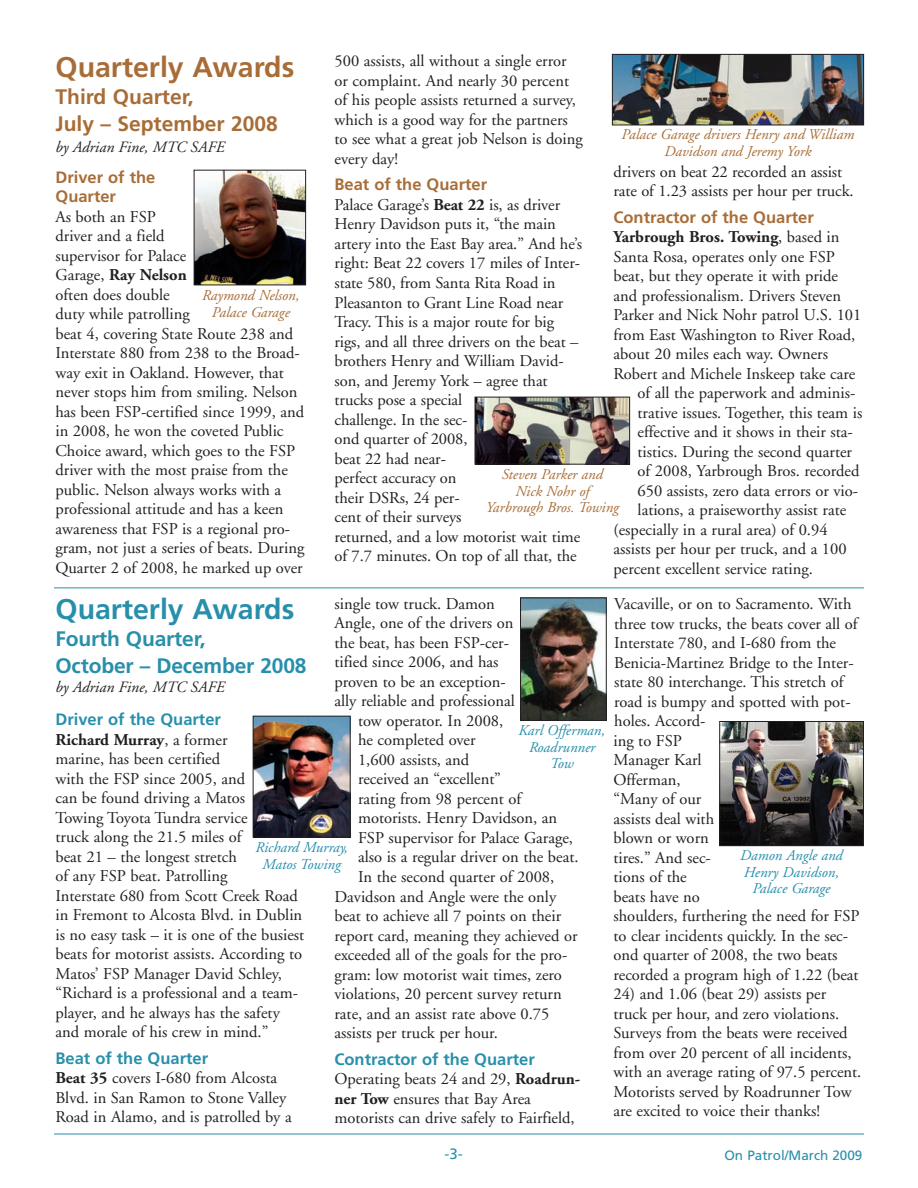
<style>
.page{position:relative;width:918px;height:1188px;background:#fff}
.page>*{position:absolute;margin:0;border:0;box-sizing:border-box;transform-origin:0 0}
.t1{font:700 28.5px "Frutiger";color:#a86d37}
.t2{font:700 28.5px "Frutiger";color:#288fab}
.t3{font:700 21px/27px "Frutiger";letter-spacing:-.01em;color:#288fab}
.t4{font:700 21px/27px "Frutiger";color:#a86d37}
.t5{font:16.5px/19.5px "Adobe Garamond";color:#231f20}
.t6{font:700 16.5px "Frutiger";color:#288fab}
.t7{font:700 16.5px/19.5px "Frutiger";color:#a86d37}
.t8{font:700 16.5px "Adobe Garamond";color:#231f20}
.t9{font:italic 15.75px "Adobe Garamond";color:#231f20}
.t10{font:italic 15px/16.5px "Adobe Garamond";color:#a86d37;text-align:center}
.t11{font:italic 15px/16.5px "Adobe Garamond";color:#288fab;text-align:center}
.t12{font:15px "Frutiger";color:#288fab}
.t13{font:13.5px "Frutiger";color:#288fab}
.s1{font-weight:700}
.s2{font-weight:400}
</style>
<div class="page">
<hr style="left:54px;top:1134px;width:810px;height:1px;background:#288fab">
<img style="left:196px;top:172px;width:108px;height:111px">
<div style="left:194px;top:170px;width:112px;height:115px;border:1px solid #231f20"></div>
<img style="left:255px;top:718px;width:94px;height:117px">
<div style="left:253px;top:716px;width:98px;height:121px;border:1px solid #231f20"></div>
<img style="left:614px;top:56px;width:248px;height:67px">
<div style="left:612px;top:54px;width:252px;height:71px;border:1px solid #231f20"></div>
<img style="left:477px;top:399px;width:151px;height:64px">
<div style="left:475px;top:397px;width:155px;height:68px;border:1px solid #231f20"></div>
<img style="left:721px;top:723px;width:141px;height:121px">
<div style="left:719px;top:721px;width:145px;height:125px;border:1px solid #231f20"></div>
<img style="left:522px;top:600px;width:83px;height:119px">
<div style="left:520px;top:598px;width:87px;height:123px;border:1px solid #231f20"></div>
<hr style="left:54px;top:588px;width:810px;height:1px;background:#288fab">
<h1 class="t1" style="left:56px;top:56px;width:240px">Quarterly Awards</h1>
<p class="t4" style="left:56px;top:85px;width:224px">Third Quarter,<br>July – September 2008</p>
<p class="t9" style="left:56px;top:141px;width:171px">by Adrian Fine, MTC SAFE</p>
<p class="t7" style="left:56px;top:168px;width:101px">Driver of the<br>Quarter</p>
<p class="t5" style="left:56px;top:208px;width:250px">As both an FSP<br>driver and a field<br>supervisor for Palace<br>Garage, <span class="s1">Ray Nelson<br></span>often does double<br>duty while patrolling<br>beat 4, covering State Route 238 and<br>Interstate 880 from 238 to the Broad&shy;way exit in Oakland. However, that never stops him from smiling. Nelson has been FSP-certified since 1999, and in 2008, he won the coveted Public<br>Choice award, which goes to the FSP driver with the most praise from the public. Nelson always works with a professional attitude and has a keen awareness that FSP is a regional pro&shy;gram, not just a series of beats. During<br>Quarter 2 of 2008, he marked up over</p>
<p class="t10" style="left:202px;top:289px;width:99px">Raymond Nelson,<br>Palace Garage</p>
<p class="t5" style="left:334px;top:53px;width:250px">500 assists, all without a single error or complaint. And nearly 30 percent of his people assists returned a survey, which is a good way for the partners to see what a great job Nelson is doing every day!</p>
<p class="t7" style="left:334px;top:176px;width:154px">Beat of the Quarter</p>
<p class="t5" style="left:334px;top:196px;width:249px">Palace Garage’s <span class="s1">Beat 22</span> is, as driver<br>Henry Davidson puts it, “the main artery into the East Bay area.” And he’s right: Beat 22 covers 17 miles of Inter&shy;state 580, from Santa Rita Road in<br>Pleasanton to Grant Line Road near<br>Tracy. This is a major route for big rigs, and all three drivers on the beat – brothers Henry and William David&shy;son, and Jeremy York – agree that trucks pose a special<br>challenge. In the sec-<br>ond quarter of 2008,<br>beat 22 had near-<br>perfect accuracy on<br>their DSRs, 24 per-<br>cent of their surveys<br>returned, and a low motorist wait time of 7.7 minutes. On top of all that, the</p>
<p class="t10" style="left:622px;top:128px;width:234px">Palace Garage drivers Henry and William<br>Davidson and Jeremy York</p>
<p class="t5" style="left:613px;top:163px;width:242px">drivers on beat 22 recorded an assist rate of 1.23 assists per hour per truck.</p>
<p class="t7" style="left:613px;top:209px;width:202px">Contractor of the Quarter</p>
<p class="t8" style="left:613px;top:231px;width:228px">Yarbrough Bros. Towing<span class="s2">, based in</span></p>
<p class="t5" style="left:613px;top:248px;width:223px">Santa Rosa, operates only one FSP</p>
<p class="t5" style="left:613px;top:268px;width:226px">beat, but they operate it with pride</p>
<p class="t5" style="left:613px;top:287px;width:229px">and professionalism. Drivers Steven</p>
<p class="t5" style="left:613px;top:307px;width:249px">Parker and Nick Nohr patrol U.S. 101</p>
<p class="t5" style="left:613px;top:326px;width:243px">from East Washington to River Road,</p>
<p class="t5" style="left:613px;top:346px;width:216px">about 20 miles each way. Owners</p>
<p class="t5" style="left:613px;top:365px;width:243px">Robert and Michele Inskeep take care</p>
<p class="t5" style="left:638px;top:385px;width:219px">of all the paperwork and adminis-</p>
<p class="t5" style="left:638px;top:404px;width:226px">trative issues. Together, this team is</p>
<p class="t5" style="left:638px;top:424px;width:217px">effective and it shows in their sta-</p>
<p class="t5" style="left:638px;top:443px;width:216px">tistics. During the second quarter</p>
<p class="t5" style="left:638px;top:463px;width:223px">of 2008, Yarbrough Bros. recorded</p>
<p class="t5" style="left:638px;top:482px;width:222px">650 assists, zero data errors or vio-</p>
<p class="t5" style="left:638px;top:502px;width:210px">lations, a praiseworthy assist rate</p>
<p class="t5" style="left:614px;top:521px;width:216px">(especially in a rural area) of 0.94</p>
<p class="t5" style="left:614px;top:541px;width:235px">assists per hour per truck, and a 100</p>
<p class="t5" style="left:614px;top:560px;width:201px">percent excellent service rating.</p>
<p class="t10" style="left:486px;top:468px;width:135px">Steven Parker and<br>Nick Nohr of<br>Yarbrough Bros. Towing</p>
<p class="t5" style="left:334px;top:595px;width:162px">single tow truck. Damon</p>
<p class="t5" style="left:334px;top:615px;width:180px">Angle, one of the drivers on</p>
<p class="t5" style="left:334px;top:634px;width:176px">the beat, has been FSP-cer-</p>
<p class="t5" style="left:334px;top:654px;width:166px">tified since 2006, and has</p>
<p class="t5" style="left:334px;top:673px;width:173px">proven to be an exception-</p>
<p class="t5" style="left:334px;top:693px;width:182px">ally reliable and professional</p>
<p class="t5" style="left:358px;top:712px;width:147px">tow operator. In 2008,</p>
<p class="t5" style="left:358px;top:732px;width:119px">he completed over</p>
<p class="t5" style="left:358px;top:751px;width:113px">1,600 assists, and</p>
<p class="t5" style="left:358px;top:771px;width:144px">received an “excellent”</p>
<p class="t5" style="left:358px;top:790px;width:165px">rating from 98 percent of</p>
<p class="t5" style="left:358px;top:810px;width:201px">motorists. Henry Davidson, an</p>
<p class="t5" style="left:358px;top:829px;width:217px">FSP supervisor for Palace Garage,</p>
<p class="t5" style="left:358px;top:849px;width:222px">also is a regular driver on the beat.</p>
<p class="t5" style="left:358px;top:868px;width:198px">In the second quarter of 2008,</p>
<p class="t5" style="left:334px;top:888px;width:223px">Davidson and Angle were the only</p>
<p class="t5" style="left:334px;top:907px;width:228px">beat to achieve all 7 points on their</p>
<p class="t5" style="left:334px;top:927px;width:245px">report card, meaning they achieved or</p>
<p class="t5" style="left:334px;top:946px;width:234px">exceeded all of the goals for the pro-</p>
<p class="t5" style="left:334px;top:966px;width:229px">gram: low motorist wait times, zero</p>
<p class="t5" style="left:334px;top:985px;width:229px">violations, 20 percent survey return</p>
<p class="t5" style="left:334px;top:1005px;width:216px">rate, and an assist rate above 0.75</p>
<p class="t5" style="left:334px;top:1024px;width:165px">assists per truck per hour.</p>
<p class="t6" style="left:334px;top:1052px;width:202px">Contractor of the Quarter</p>
<p class="t5" style="left:334px;top:1070px;width:247px">Operating beats 24 and 29, <span class="s1">Roadrun&shy;ner Tow</span> ensures that Bay Area motorists can drive safely to Fairfield,</p>
<h1 class="t2" style="left:56px;top:597px;width:240px">Quarterly Awards</h1>
<p class="t3" style="left:56px;top:627px;width:253px">Fourth Quarter,<br>October – December 2008</p>
<p class="t9" style="left:56px;top:681px;width:171px">by Adrian Fine, MTC SAFE</p>
<p class="t6" style="left:56px;top:713px;width:167px">Driver of the Quarter</p>
<p class="t5" style="left:56px;top:731px;width:250px"><span class="s1">Richard Murray</span>, a former<br>marine, has been certified<br>with the FSP since 2005, and<br>can be found driving a Matos<br>Towing Toyota Tundra service<br>truck along the 21.5 miles of<br>beat 21 – the longest stretch<br>of any FSP beat. Patrolling<br>Interstate 680 from Scott Creek Road in Fremont to Alcosta Blvd. in Dublin is no easy task – it is one of the busiest beats for motorist assists. According to<br>Matos’ FSP Manager David Schley, “Richard is a professional and a team&shy;player, and he always has the safety and morale of his crew in mind.”</p>
<p class="t6" style="left:56px;top:1051px;width:154px">Beat of the Quarter</p>
<p class="t5" style="left:56px;top:1070px;width:238px"><span class="s1">Beat 35</span> covers I-680 from Alcosta<br>Blvd. in San Ramon to Stone Valley<br>Road in Alamo, and is patrolled by a</p>
<p class="t11" style="left:518px;top:724px;width:88px">Karl Offerman,<br>Roadrunner<br>Tow</p>
<p class="t11" style="left:255px;top:840px;width:94px">Richard Murray,<br>Matos Towing</p>
<p class="t5" style="left:613px;top:595px;width:248px">Vacaville, or on to Sacramento. With three tow trucks, the beats cover all of<br>Interstate 780, and I-680 from the<br>Benicia-Martinez Bridge to the Inter&shy;state 80 interchange. This stretch of road is bumpy and spotted with pot&shy;holes. Accord-<br>ing to FSP<br>Manager Karl<br>Offerman,<br>“Many of our<br>assists deal with<br>blown or worn<br>tires.” And sec-<br>tions of the<br>beats have no<br>shoulders, furthering the need for FSP to clear incidents quickly. In the sec&shy;ond quarter of 2008, the two beats recorded a program high of 1.22 (beat</p>
<p class="t5" style="left:613px;top:986px;width:249px">24) and 1.06 (beat 29) assists per truck per hour, and zero violations.<br>Surveys from the beats were received from over 20 percent of all incidents, with an average rating of 97.5 percent.<br>Motorists served by Roadrunner Tow are excited to voice their thanks!</p>
<p class="t11" style="left:740px;top:849px;width:104px">Damon Angle and<br>Henry Davidson,<br>Palace Garage</p>
<p class="t12" style="left:445px;top:1147px;width:20px">-3-</p>
<p class="t13" style="left:724px;top:1150px;width:140px">On Patrol/March 2009</p>
</div>
